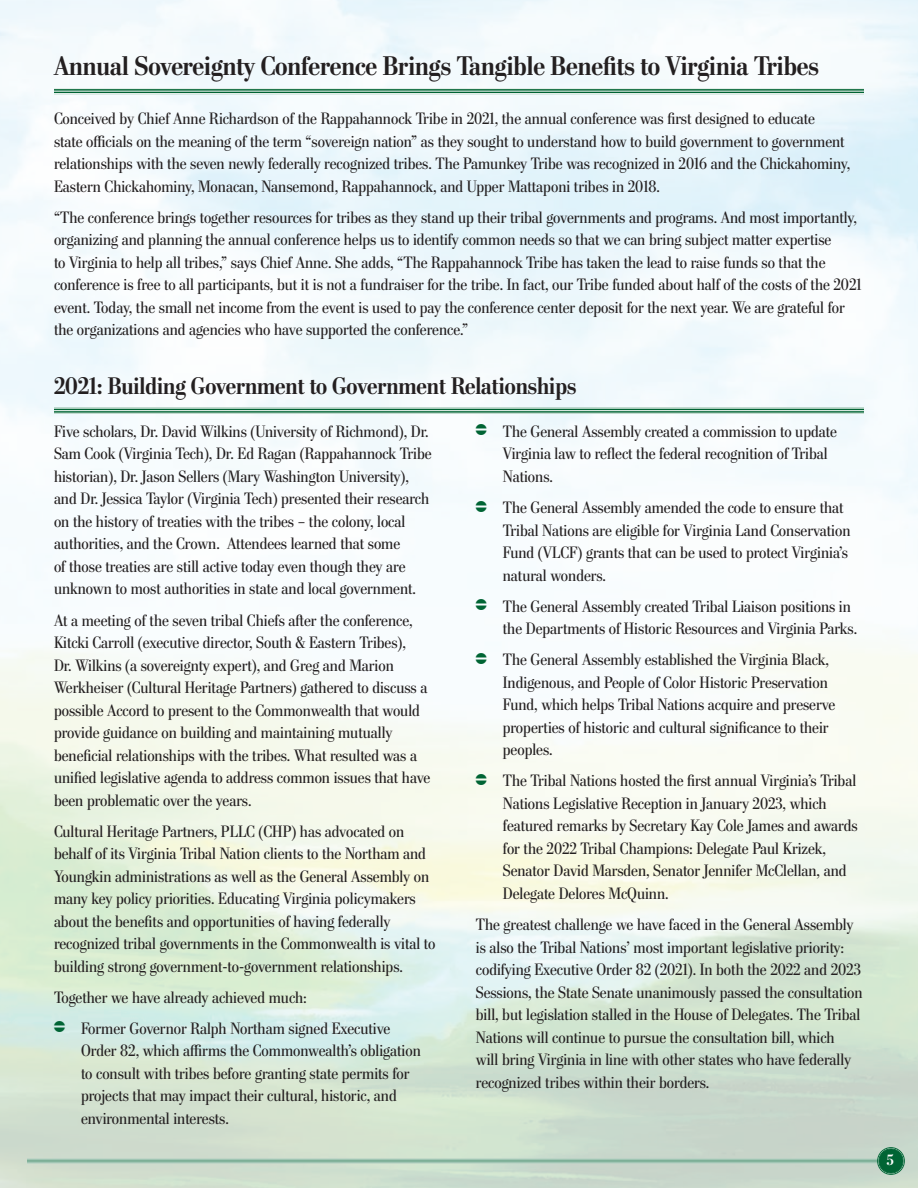
<style>
.page{position:relative;width:918px;height:1188px;background:#fff}
.page>*{position:absolute;margin:0;border:0;box-sizing:border-box;transform-origin:0 0}
.t1{font:700 27px "Stilson";color:#231f20}
.t2{font:700 24px "Stilson";color:#231f20}
.t3{font:16.5px/22.5px "Stilson";color:#231f20}
.t4{font:700 15px "Stilson";color:#fff}
</style>
<div class="page">
<img style="left:0;top:0;width:918px;height:1188px">
<hr style="left:27px;top:1159px;width:864px;height:4px;background:#7daf97">
<hr style="left:27px;top:1159px;width:864px;height:1px;background:#fff">
<hr style="left:27px;top:1161px;width:864px;height:1px;background:#fff">
<hr style="left:27px;top:1162px;width:864px;height:1px;background:#fff">
<div style="left:878px;top:1148px;width:26px;height:26px;background:#006434;border-radius:50%"></div>
<div style="left:878px;top:1148px;width:26px;height:26px;border:2px solid #fff;border-radius:50%"></div>
<div style="left:877px;top:1147px;width:28px;height:28px;border:1px solid #006434;border-radius:50%"></div>
<div style="left:879px;top:1149px;width:24px;height:24px;border:1px solid #006434;border-radius:50%"></div>
<svg style="left:54px;top:89px;width:810px;height:4px;background:#297d55"></svg>
<hr style="left:54px;top:88px;width:810px;height:1px;background:#fff">
<hr style="left:54px;top:91px;width:810px;height:1px;background:#fff">
<hr style="left:54px;top:93px;width:810px;height:1px;background:#fff">
<svg style="left:54px;top:409px;width:810px;height:4px;background:#2c7e56"></svg>
<hr style="left:54px;top:408px;width:810px;height:1px;background:#fff">
<hr style="left:54px;top:410px;width:810px;height:1px;background:#fff">
<hr style="left:54px;top:413px;width:810px;height:1px;background:#fff">
<svg style="left:54px;top:1022px;width:11px;height:10px"></svg>
<svg style="left:476px;top:425px;width:11px;height:10px"></svg>
<svg style="left:476px;top:501px;width:11px;height:11px"></svg>
<svg style="left:476px;top:599px;width:11px;height:11px"></svg>
<svg style="left:476px;top:653px;width:11px;height:11px"></svg>
<svg style="left:476px;top:774px;width:11px;height:11px"></svg>
<h1 class="t1" style="left:54px;top:49px;width:766px">Annual Sovereignty Conference Brings Tangible Benefits to Virginia Tribes</h1>
<p class="t3" style="left:54px;top:107px;width:798px">Conceived by Chief Anne Richardson of the Rappahannock Tribe in 2021, the annual conference was first designed to educate<br>state officials on the meaning of the term “sovereign nation” as they sought to understand how to build government to government relationships with the seven newly federally recognized tribes. The Pamunkey Tribe was recognized in 2016 and the Chickahominy, Eastern Chickahominy, Monacan, Nansemond, Rappahannock, and Upper Mattaponi tribes in 2018.</p>
<p class="t3" style="left:54px;top:206px;width:809px">“The conference brings together resources for tribes as they stand up their tribal governments and programs. And most importantly, organizing and planning the annual conference helps us to identify common needs so that we can bring subject matter expertise<br>to Virginia to help all tribes,” says Chief Anne. She adds, “The Rappahannock Tribe has taken the lead to raise funds so that the conference is free to all participants, but it is not a fundraiser for the tribe. In fact, our Tribe funded about half of the costs of the 2021 event. Today, the small net income from the event is used to pay the conference center deposit for the next year. We are grateful for the organizations and agencies who have supported the conference.”</p>
<h2 class="t2" style="left:54px;top:372px;width:524px">2021: Building Government to Government Relationships</h2>
<p class="t3" style="left:54px;top:420px;width:379px">Five scholars, Dr. David Wilkins (University of Richmond), Dr.<br>Sam Cook (Virginia Tech), Dr. Ed Ragan (Rappahannock Tribe historian), Dr. Jason Sellers (Mary Washington University), and Dr. Jessica Taylor (Virginia Tech) presented their research on the history of treaties with the tribes – the colony, local authorities, and the Crown. Attendees learned that some<br>of those treaties are still active today even though they are unknown to most authorities in state and local government.</p>
<p class="t3" style="left:54px;top:609px;width:378px">At a meeting of the seven tribal Chiefs after the conference, Kitcki Carroll (executive director, South &amp; Eastern Tribes),<br>Dr. Wilkins (a sovereignty expert), and Greg and Marion Werkheiser (Cultural Heritage Partners) gathered to discuss a possible Accord to present to the Commonwealth that would provide guidance on building and maintaining mutually beneficial relationships with the tribes. What resulted was a unified legislative agenda to address common issues that have been problematic over the years.</p>
<p class="t3" style="left:54px;top:820px;width:383px">Cultural Heritage Partners, PLLC (CHP) has advocated on behalf of its Virginia Tribal Nation clients to the Northam and Youngkin administrations as well as the General Assembly on many key policy priorities. Educating Virginia policymakers about the benefits and opportunities of having federally recognized tribal governments in the Commonwealth is vital to building strong government-to-government relationships.</p>
<p class="t3" style="left:81px;top:982px;width:311px;line-height:31px;text-indent:-27px">Together we have already achieved much:<br>Former Governor Ralph Northam signed Executive</p>
<p class="t3" style="left:81px;top:1040px;width:341px">Order 82, which affirms the Commonwealth’s obligation to consult with tribes before granting state permits for projects that may impact their cultural, historic, and environmental interests.</p>
<p class="t3" style="left:503px;top:420px;width:336px">The General Assembly created a commission to update<br>Virginia law to reflect the federal recognition of Tribal<br>Nations.</p>
<p class="t3" style="left:503px;top:496px;width:349px">The General Assembly amended the code to ensure that Tribal Nations are eligible for Virginia Land Conservation Fund (VLCF) grants that can be used to protect Virginia’s natural wonders.</p>
<p class="t3" style="left:503px;top:595px;width:356px">The General Assembly created Tribal Liaison positions in the Departments of Historic Resources and Virginia Parks.</p>
<p class="t3" style="left:503px;top:649px;width:334px">The General Assembly established the Virginia Black, Indigenous, and People of Color Historic Preservation Fund, which helps Tribal Nations acquire and preserve properties of historic and cultural significance to their peoples.</p>
<p class="t3" style="left:503px;top:770px;width:356px">The Tribal Nations hosted the first annual Virginia’s Tribal Nations Legislative Reception in January 2023, which featured remarks by Secretary Kay Cole James and awards for the 2022 Tribal Champions: Delegate Paul Krizek, Senator David Marsden, Senator Jennifer McClellan, and Delegate Delores McQuinn.</p>
<p class="t3" style="left:476px;top:913px;width:388px">The greatest challenge we have faced in the General Assembly is also the Tribal Nations’ most important legislative priority: codifying Executive Order 82 (2021). In both the 2022 and 2023<br>Sessions, the State Senate unanimously passed the consultation bill, but legislation stalled in the House of Delegates. The Tribal Nations will continue to pursue the consultation bill, which<br>will bring Virginia in line with other states who have federally recognized tribes within their borders.</p>
<p class="t4" style="left:887px;top:1151px;width:8px">5</p>
</div>
